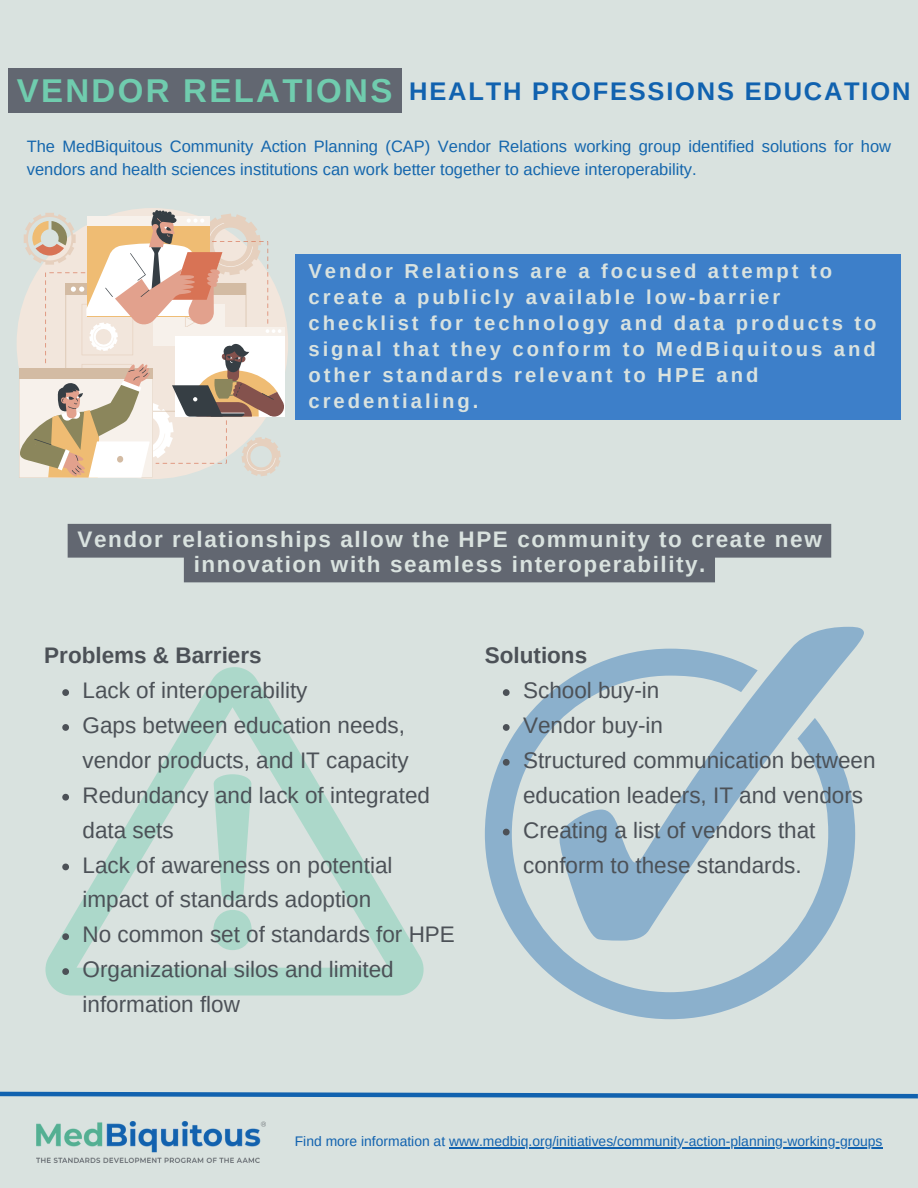
<style>
.page{position:relative;width:918px;height:1188px;background:#d9e2df}
.page>*{position:absolute;margin:0;border:0;box-sizing:border-box;transform-origin:0 0}
.t1{font:700 33px "Arimo";letter-spacing:.07em;color:#70ccae}
.t2{font:700 25.5px "Arimo";letter-spacing:.07em;color:#1162af}
.t3{font:22.5px/34.8px "Arimo";color:#4c5157}
.t4{font:700 22.5px/24.8px "Arimo";letter-spacing:.07em;color:#d9e2df;text-align:center}
.t5{font:700 22.5px "Arimo";color:#4c5157}
.t6{font:700 20.25px/25.8px "Arimo";letter-spacing:.145em;color:#d9e2df}
.t7{font:16.5px/22.5px "Arimo";color:#1466ad}
.t8{font:13.95px "Arimo";color:#1162af}
</style>
<div class="page">
<div style="left:295px;top:254px;width:605px;height:166px;background:#3d7fc9"></div>
<svg style="left:45px;top:667px;width:379px;height:329px"></svg>
<svg style="left:213px;top:774px;width:39px;height:176px"></svg>
<svg style="left:17px;top:210px;width:270px;height:268px;background:#e2d2c3"></svg>
<svg style="left:485px;top:685px;width:336px;height:334px"></svg>
<svg style="left:560px;top:627px;width:304px;height:314px"></svg>
<div style="left:8px;top:69px;width:393px;height:44px;background:#626771"></div>
<svg style="left:62px;top:689px;width:7px;height:7px"></svg>
<svg style="left:62px;top:724px;width:7px;height:7px"></svg>
<svg style="left:62px;top:794px;width:7px;height:7px"></svg>
<svg style="left:62px;top:864px;width:7px;height:6px"></svg>
<svg style="left:62px;top:933px;width:7px;height:7px"></svg>
<svg style="left:62px;top:968px;width:7px;height:7px"></svg>
<svg style="left:503px;top:689px;width:7px;height:7px"></svg>
<svg style="left:503px;top:724px;width:7px;height:7px"></svg>
<svg style="left:503px;top:759px;width:7px;height:7px"></svg>
<svg style="left:503px;top:829px;width:7px;height:6px"></svg>
<svg style="left:68px;top:524px;width:763px;height:58px;background:#71767f"></svg>
<hr style="left:449px;top:1147px;width:433px;height:1px;background:#1162af">
<img style="left:36px;top:1122px;width:230px;height:40px">
<svg style="left:0;top:1091px;width:918px;height:8px"></svg>
<p class="t1" style="left:17px;top:72px;width:377px">VENDOR RELATIONS</p>
<p class="t2" style="left:409px;top:77px;width:503px">HEALTH PROFESSIONS EDUCATION</p>
<p class="t7" style="left:27px;top:135px;width:866px">The MedBiquitous Community Action Planning (CAP) Vendor Relations working group identified solutions for how vendors and health sciences institutions can work better together to achieve interoperability.</p>
<p class="t6" style="left:309px;top:258px;width:570px">Vendor Relations are a focused attempt to create a publicly available low-barrier checklist for technology and data products to signal that they conform to MedBiquitous and other standards relevant to HPE and credentialing.</p>
<p class="t4" style="left:77px;top:527px;width:746px">Vendor relationships allow the HPE community to create new innovation with seamless interoperability.</p>
<p class="t5" style="left:44px;top:643px;width:219px">Problems &amp; Barriers</p>
<p class="t3" style="left:83px;top:673px;width:226px">Lack of interoperability</p>
<p class="t3" style="left:83px;top:708px;width:328px">Gaps between education needs, vendor products, and IT capacity</p>
<p class="t3" style="left:83px;top:778px;width:349px">Redundancy and lack of integrated data sets</p>
<p class="t3" style="left:83px;top:847px;width:312px">Lack of awareness on potential impact of standards adoption</p>
<p class="t3" style="left:83px;top:917px;width:374px">No common set of standards for HPE</p>
<p class="t3" style="left:83px;top:952px;width:313px">Organizational silos and limited information flow</p>
<p class="t5" style="left:485px;top:643px;width:104px">Solutions</p>
<p class="t3" style="left:523px;top:673px;width:138px">School buy-in</p>
<p class="t3" style="left:523px;top:708px;width:142px">Vendor buy-in</p>
<p class="t3" style="left:523px;top:743px;width:354px">Structured communication between education leaders, IT and vendors</p>
<p class="t3" style="left:523px;top:812px;width:294px">Creating a list of vendors that conform to these standards.</p>
<p class="t8" style="left:295px;top:1134px;width:589px">Find more information at www.medbiq.org/initiatives/community-action-planning-working-groups</p>
</div>
